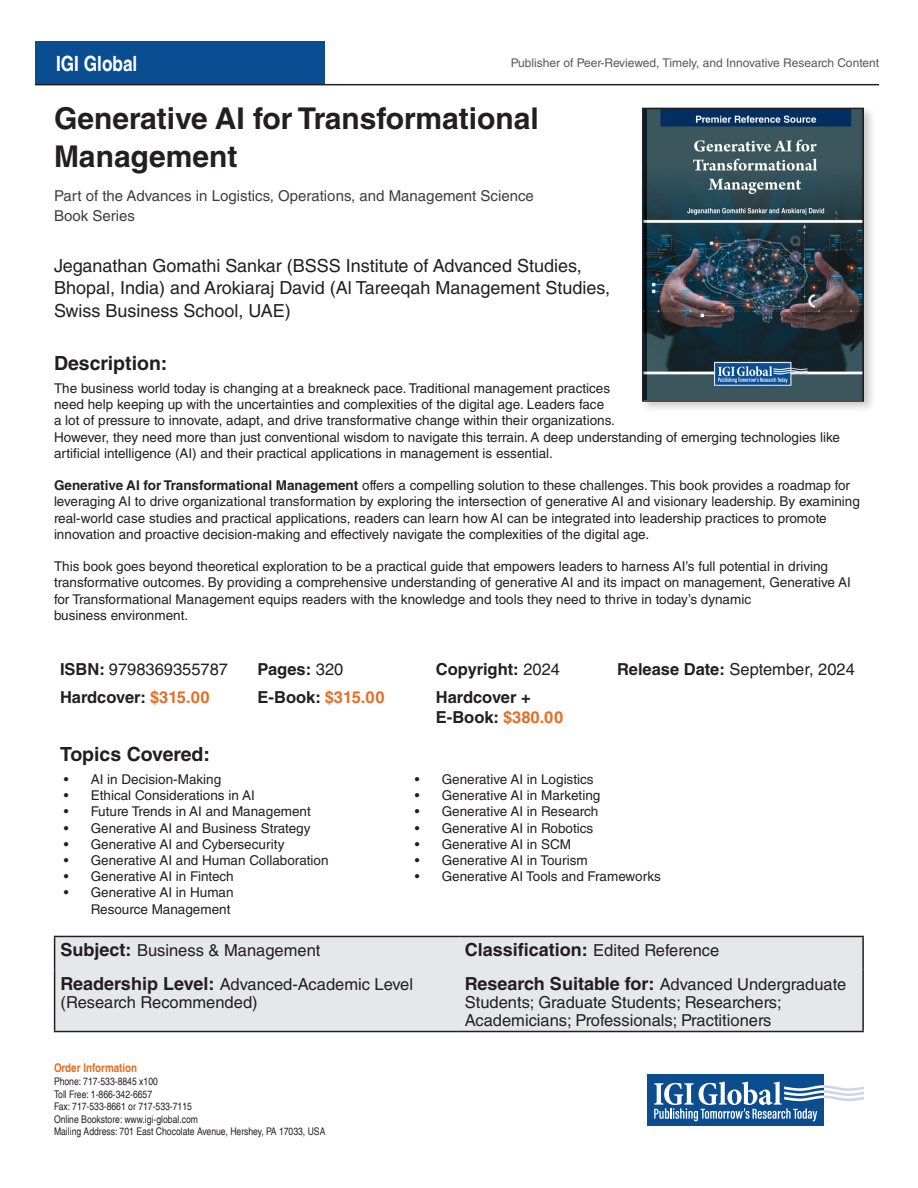
<style>
.page{position:relative;width:918px;height:1188px;background:#fff}
.page>*{position:absolute;margin:0;border:0;box-sizing:border-box;transform-origin:0 0}
.t1{font:700 30px/37.5px "Helvetica LT Std";color:#231f20}
.t2{font:700 condensed 21px "Helvetica LT";color:#fff}
.Description_2{font:700 19.5px "Helvetica LT Std";color:#231f20}
.Description_1{font:700 19.5px "Helvetica LT Std";color:#231f20}
.ISBN{font:18px/22.5px "Helvetica LT Std";color:#231f20}
.Description_2-2{font:700 18px "Helvetica LT Std";color:#231f20}
.Description_2-3{font:16.5px/18px "Helvetica LT Std";color:#231f20}
.Description_2-4{font:700 16.5px/19.8px "Helvetica LT Std";color:#231f20}
.Description_1-2{font:16.5px "Helvetica LT Std";color:#231f20}
.Description_1-3{font:700 16.5px "Helvetica LT Std";color:#231f20}
.ISBN-2{font:15px/19.5px "Helvetica LT Std";color:#3e3e3f}
.Description_2-5{font:13.5px/16.2px "Helvetica LT Std";color:#231f20}
.t3{font:12px "Helvetica LT Std";color:#57585a}
.t4{font:700 condensed 12px "Helvetica LT";color:#e46e25}
.t5{font:condensed 10.5px/12.6px "Helvetica LT";color:#231f20}
.s1{font-weight:700}
.s2{font-weight:400}
.s3{color:#e46e25}
.s4{font-weight:700;font-size:18px}
.s5{font-weight:400;font-size:16.5px}
</style>
<div class="page">
<div style="left:35px;top:41px;width:290px;height:44px;background:#094e91"></div>
<svg style="left:647px;top:1125px;width:177px;height:1px"></svg>
<div style="left:647px;top:1074px;width:177px;height:51px;background:#0c4d90"></div>
<svg style="left:654px;top:1082px;width:210px;height:39px"></svg>
<hr style="left:35px;top:84px;width:844px;height:1px;background:#231f20">
<div style="left:639px;top:105px;width:237px;height:309px;background:#231f20;opacity:.25"></div>
<img style="left:645px;top:111px;width:216px;height:288px">
<div style="left:642px;top:108px;width:222px;height:294px;border:2px solid #231f20"></div>
<div style="left:55px;top:937px;width:807px;height:94px;background:#e6e7e9"></div>
<hr style="left:54px;top:936px;width:405px;height:1px;background:#231f20">
<hr style="left:54px;top:937px;width:1px;height:33px;background:#231f20">
<hr style="left:459px;top:936px;width:405px;height:1px;background:#231f20">
<hr style="left:862px;top:937px;width:2px;height:33px;background:#231f20">
<hr style="left:54px;top:970px;width:1px;height:61px;background:#231f20">
<hr style="left:862px;top:970px;width:2px;height:61px;background:#231f20">
<hr style="left:54px;top:1031px;width:405px;height:1px;background:#231f20">
<hr style="left:459px;top:1031px;width:405px;height:1px;background:#231f20">
<p class="t2" style="left:56px;top:50px;width:83px">IGI Global</p>
<p class="t3" style="left:511px;top:56px;width:370px">Publisher of Peer-Reviewed, Timely, and Innovative Research Content</p>
<p class="t1" style="left:54px;top:99px;width:486px">Generative AI for Transformational<br>Management</p>
<p class="ISBN-2" style="left:54px;top:186px;width:481px">Part of the Advances in Logistics, Operations, and Management Science<br>Book Series</p>
<p class="ISBN" style="left:54px;top:254px;width:558px">Jeganathan Gomathi Sankar (BSSS Institute of Advanced Studies,<br>Bhopal, India) and Arokiaraj David (Al Tareeqah Management Studies,<br>Swiss Business School, UAE)</p>
<p class="Description_1" style="left:54px;top:351px;width:115px">Description:</p>
<p class="Description_2-5" style="left:54px;top:380px;width:788px">The business world today is changing at a breakneck pace. Traditional management practices<br>need help keeping up with the uncertainties and complexities of the digital age. Leaders face<br>a lot of pressure to innovate, adapt, and drive transformative change within their organizations.<br>However, they need more than just conventional wisdom to navigate this terrain. A deep understanding of emerging technologies like artificial intelligence (AI) and their practical applications in management is essential.</p>
<p class="Description_2-5" style="left:54px;top:477px;width:807px"><span class="s1">Generative AI for Transformational Management</span> offers a compelling solution to these challenges. This book provides a roadmap for leveraging AI to drive organizational transformation by exploring the intersection of generative AI and visionary leadership. By examining real-world case studies and practical applications, readers can learn how AI can be integrated into leadership practices to promote innovation and proactive decision-making and effectively navigate the complexities of the digital age.</p>
<p class="Description_2-5" style="left:54px;top:558px;width:798px">This book goes beyond theoretical exploration to be a practical guide that empowers leaders to harness AI’s full potential in driving transformative outcomes. By providing a comprehensive understanding of generative AI and its impact on management, Generative AI for Transformational Management equips readers with the knowledge and tools they need to thrive in today’s dynamic<br>business environment.</p>
<p class="Description_2-3" style="left:60px;top:660px;width:170px"><span class="s1">ISBN:</span> 9798369355787</p>
<p class="Description_1-3" style="left:258px;top:659px;width:87px">Pages: <span class="s2">320</span></p>
<p class="Description_1-3" style="left:436px;top:659px;width:126px">Copyright: <span class="s2">2024</span></p>
<p class="Description_1-2" style="left:617px;top:660px;width:239px"><span class="s1">Release Date:</span> September, 2024</p>
<p class="Description_2-4" style="left:60px;top:687px;width:151px">Hardcover: <span class="s3">$315.00</span></p>
<p class="Description_2-4" style="left:258px;top:687px;width:128px">E-Book: <span class="s3">$315.00</span></p>
<p class="Description_2-4" style="left:436px;top:687px;width:129px">Hardcover +<br>E-Book: <span class="s3">$380.00</span></p>
<p class="Description_2" style="left:60px;top:743px;width:152px">Topics Covered:</p>
<p class="Description_2-5" style="left:64px;top:771px;width:159px">• AI in Decision-Making</p>
<p class="Description_2-5" style="left:64px;top:787px;width:193px">• Ethical Considerations in AI</p>
<p class="Description_2-5" style="left:64px;top:803px;width:249px">• Future Trends in AI and Management</p>
<p class="Description_2-5" style="left:64px;top:820px;width:248px">• Generative AI and Business Strategy</p>
<p class="Description_2-5" style="left:64px;top:836px;width:222px">• Generative AI and Cybersecurity</p>
<p class="Description_2-5" style="left:64px;top:852px;width:266px">• Generative AI and Human Collaboration</p>
<p class="Description_2-5" style="left:64px;top:868px;width:172px">• Generative AI in Fintech</p>
<p class="Description_2-5" style="left:64px;top:884px;width:171px;text-align:right">• Generative AI in Human<br>Resource Management</p>
<p class="Description_2-5" style="left:415px;top:771px;width:180px">• Generative AI in Logistics</p>
<p class="Description_2-5" style="left:415px;top:787px;width:187px">• Generative AI in Marketing</p>
<p class="Description_2-5" style="left:415px;top:803px;width:185px">• Generative AI in Research</p>
<p class="Description_2-5" style="left:415px;top:820px;width:180px">• Generative AI in Robotics</p>
<p class="Description_2-5" style="left:415px;top:836px;width:158px">• Generative AI in SCM</p>
<p class="Description_2-5" style="left:415px;top:852px;width:175px">• Generative AI in Tourism</p>
<p class="Description_2-5" style="left:415px;top:868px;width:248px">• Generative AI Tools and Frameworks</p>
<p class="Description_2-3" style="left:61px;top:942px;width:261px"><span class="s4">Subject:</span> Business &amp; Management</p>
<p class="Description_2-2" style="left:465px;top:939px;width:256px">Classification: <span class="s5">Edited Reference</span></p>
<p class="Description_2-3" style="left:61px;top:975px;width:354px"><span class="s4">Readership Level:</span> Advanced-Academic Level (Research Recommended)</p>
<p class="Description_2-3" style="left:465px;top:975px;width:383px"><span class="s4">Research Suitable for:</span> Advanced Undergraduate<br>Students; Graduate Students; Researchers;<br>Academicians; Professionals; Practitioners</p>
<p class="t4" style="left:54px;top:1061px;width:85px">Order Information</p>
<p class="t5" style="left:54px;top:1075px;width:273px">Phone: 717-533-8845 x100<br>Toll Free: 1-866-342-6657<br>Fax: 717-533-8661 or 717-533-7115<br>Online Bookstore: www.igi-global.com<br>Mailing Address: 701 East Chocolate Avenue, Hershey, PA 17033, USA</p>
</div>
